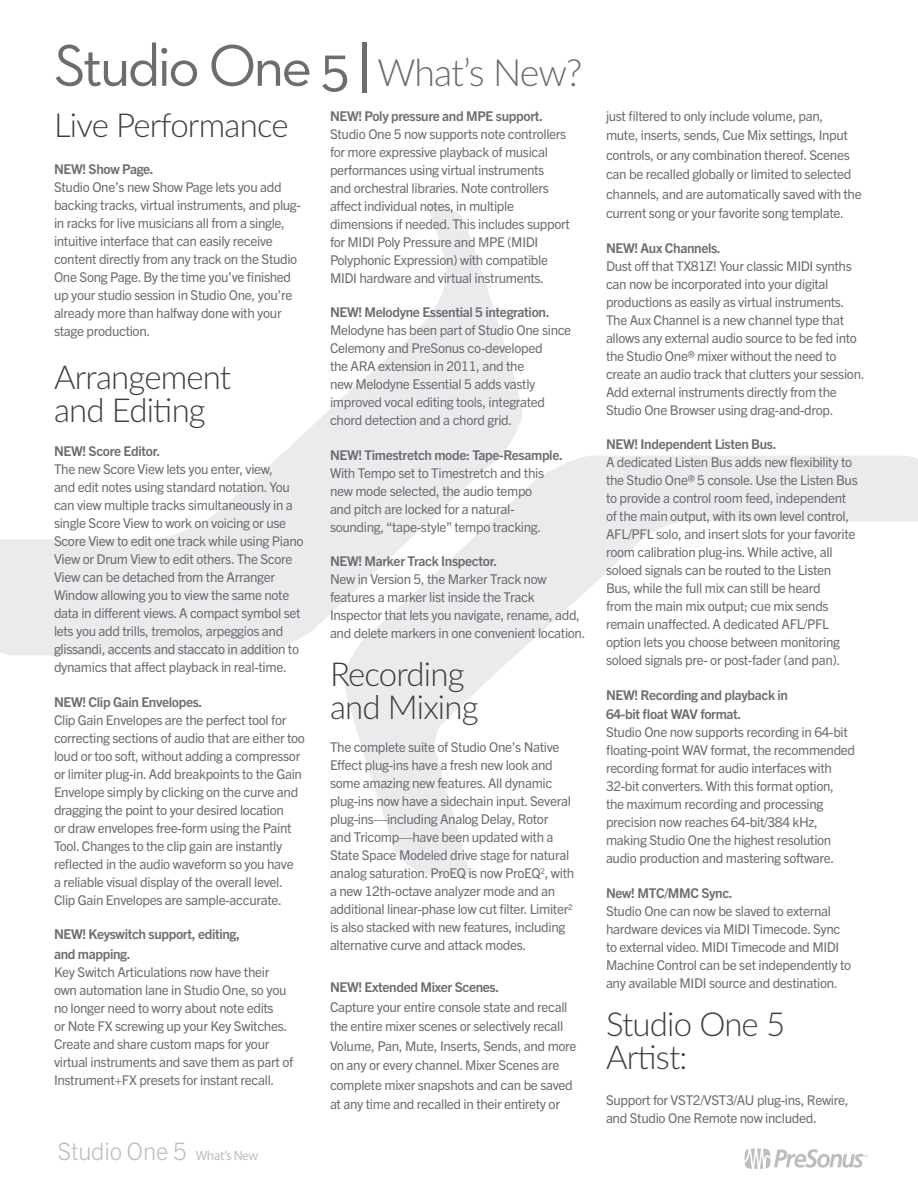
<style>
.page{position:relative;width:918px;height:1188px;background:#fff}
.page>*{position:absolute;margin:0;border:0;box-sizing:border-box;transform-origin:0 0}
.t1{font:60px "Neutraface 2 Text";letter-spacing:-.05em;color:#6c6d70}
.Body_Grey{font:300 33px/33px "Lato";letter-spacing:-.025em;color:#3e3e3f}
.Headline_3_grey{font:300 33px/33px "Lato";letter-spacing:-.025em;color:#3e3e3f}
.t2{font:300 24px "Trade Gothic Next LT Pro";letter-spacing:-.01em;color:#bcbdc0}
.Body_Grey-2{font:13.5px/18px "Trade Gothic Next LT Pro";letter-spacing:-.025em;color:#6c6d70}
.Body_Grey-3{font:700 13.5px/19.5px "Trade Gothic Next LT Pro";letter-spacing:-.025em;color:#6c6d70}
.s1{font-family:"Lato";font-weight:300;font-size:37.5px}
.s2{font-weight:700}
.s3{font-family:"Myriad Pro";font-weight:400;font-size:13.5px}
</style>
<div class="page">
<svg style="left:0;top:203px;width:522px;height:452px"></svg>
<svg style="left:344px;top:456px;width:574px;height:420px"></svg>
<svg style="left:745px;top:1149px;width:122px;height:20px"></svg>
<p class="t1" style="left:54px;top:28px;width:530px">Studio One 5 | <span class="s1">What’s New?</span></p>
<p class="Headline_3_grey" style="left:54px;top:107px;width:236px">Live Performance</p>
<p class="Body_Grey-2" style="left:54px;top:160px;width:249px"><span class="s2">NEW! Show Page.<br></span>Studio One’s new Show Page lets you add backing tracks, virtual instruments, and plug&shy;in racks for live musicians all from a single, intuitive interface that can easily receive content directly from any track on the Studio One Song Page. By the time you’ve finished up your studio session in Studio One, you’re already more than halfway done with your stage production.</p>
<p class="Body_Grey" style="left:54px;top:359px;width:179px">Arrangement and Editing</p>
<p class="Body_Grey-2" style="left:54px;top:442px;width:251px"><span class="s2">NEW! Score Editor.<br></span>The new Score View lets you enter, view,<br>and edit notes using standard notation. You can view multiple tracks simultaneously in a single Score View to work on voicing or use Score View to edit one track while using Piano View or Drum View to edit others. The Score View can be detached from the Arranger Window allowing you to view the same note data in different views. A compact symbol set lets you add trills, tremolos, arpeggios and glissandi, accents and staccato in addition to dynamics that affect playback in real-time.</p>
<p class="Body_Grey-2" style="left:54px;top:692px;width:252px"><span class="s2">NEW! Clip Gain Envelopes.<br></span>Clip Gain Envelopes are the perfect tool for correcting sections of audio that are either too loud or too soft, without adding a compressor or limiter plug-in. Add breakpoints to the Gain Envelope simply by clicking on the curve and dragging the point to your desired location<br>or draw envelopes free-form using the Paint Tool. Changes to the clip gain are instantly reflected in the audio waveform so you have<br>a reliable visual display of the overall level.<br>Clip Gain Envelopes are sample-accurate.</p>
<p class="Body_Grey-3" style="left:54px;top:924px;width:187px">NEW! Keyswitch support, editing, and mapping.</p>
<p class="Body_Grey-2" style="left:54px;top:962px;width:241px">Key Switch Articulations now have their own automation lane in Studio One, so you no longer need to worry about note edits<br>or Note FX screwing up your Key Switches.<br>Create and share custom maps for your virtual instruments and save them as part of Instrument+FX presets for instant recall.</p>
<h3 class="t2" style="left:58px;top:1134px;width:202px">Studio One 5 <span class="s3">What’s New</span></h3>
<p class="Body_Grey-2" style="left:330px;top:106px;width:242px"><span class="s2">NEW! Poly pressure and MPE support.<br></span>Studio One 5 now supports note controllers for more expressive playback of musical performances using virtual instruments<br>and orchestral libraries. Note controllers affect individual notes, in multiple dimensions if needed. This includes support for MIDI Poly Pressure and MPE (MIDI Polyphonic Expression) with compatible MIDI hardware and virtual instruments.</p>
<p class="Body_Grey-2" style="left:330px;top:302px;width:243px"><span class="s2">NEW! Melodyne Essential 5 integration.<br></span>Melodyne has been part of Studio One since Celemony and PreSonus co-developed<br>the ARA extension in 2011, and the<br>new Melodyne Essential 5 adds vastly improved vocal editing tools, integrated chord detection and a chord grid.</p>
<p class="Body_Grey-2" style="left:330px;top:445px;width:234px"><span class="s2">NEW! Timestretch mode: Tape-Resample.<br></span>With Tempo set to Timestretch and this new mode selected, the audio tempo<br>and pitch are locked for a natural&shy;sounding, “tape-style” tempo tracking.</p>
<p class="Body_Grey-2" style="left:330px;top:551px;width:257px"><span class="s2">NEW! Marker Track Inspector.<br></span>New in Version 5, the Marker Track now features a marker list inside the Track Inspector that lets you navigate, rename, add, and delete markers in one convenient location.</p>
<p class="Body_Grey" style="left:330px;top:657px;width:150px">Recording and Mixing</p>
<p class="Body_Grey-2" style="left:330px;top:737px;width:246px">The complete suite of Studio One’s Native Effect plug-ins have a fresh new look and some amazing new features. All dynamic plug-ins now have a sidechain input. Several plug-ins—including Analog Delay, Rotor<br>and Tricomp—have been updated with a State Space Modeled drive stage for natural analog saturation. ProEQ is now ProEQ<sup>2</sup>, with a new 12th-octave analyzer mode and an additional linear-phase low cut filter. Limiter<sup>2 </sup>is also stacked with new features, including alternative curve and attack modes.</p>
<p class="Body_Grey-2" style="left:330px;top:977px;width:248px;line-height:19.5px"><span class="s2">NEW! Extended Mixer Scenes.<br></span>Capture your entire console state and recall the entire mixer scenes or selectively recall Volume, Pan, Mute, Inserts, Sends, and more on any or every channel. Mixer Scenes are complete mixer snapshots and can be saved at any time and recalled in their entirety or</p>
<p class="Body_Grey-2" style="left:606px;top:105px;width:257px;line-height:19.5px">just filtered to only include volume, pan,<br>mute, inserts, sends, Cue Mix settings, Input controls, or any combination thereof. Scenes can be recalled globally or limited to selected channels, and are automatically saved with the current song or your favorite song template.</p>
<p class="Body_Grey-2" style="left:606px;top:238px;width:260px"><span class="s2">NEW! Aux Channels.<br></span>Dust off that TX81Z! Your classic MIDI synths can now be incorporated into your digital productions as easily as virtual instruments.<br>The Aux Channel is a new channel type that allows any external audio source to be fed into the Studio One® mixer without the need to create an audio track that clutters your session.<br>Add external instruments directly from the Studio One Browser using drag-and-drop.</p>
<p class="Body_Grey-2" style="left:606px;top:434px;width:253px"><span class="s2">NEW! Independent Listen Bus.<br></span>A dedicated Listen Bus adds new flexibility to the Studio One® 5 console. Use the Listen Bus to provide a control room feed, independent of the main output, with its own level control, AFL/PFL solo, and insert slots for your favorite room calibration plug-ins. While active, all soloed signals can be routed to the Listen Bus, while the full mix can still be heard<br>from the main mix output; cue mix sends remain unaffected. A dedicated AFL/PFL option lets you choose between monitoring soloed signals pre- or post-fader (and pan).</p>
<p class="Body_Grey-3" style="left:606px;top:684px;width:183px">NEW! Recording and playback in<br>64-bit float WAV format.</p>
<p class="Body_Grey-2" style="left:606px;top:722px;width:251px">Studio One now supports recording in 64-bit floating-point WAV format, the recommended recording format for audio interfaces with 32-bit converters. With this format option, the maximum recording and processing precision now reaches 64-bit/384 kHz, making Studio One the highest resolution audio production and mastering software.</p>
<p class="Body_Grey-2" style="left:606px;top:883px;width:247px"><span class="s2">New! MTC/MMC Sync.<br></span>Studio One can now be slaved to external hardware devices via MIDI Timecode. Sync to external video. MIDI Timecode and MIDI Machine Control can be set independently to any available MIDI source and destination.</p>
<p class="Headline_3_grey" style="left:606px;top:1006px;width:181px">Studio One 5<br>Artist:</p>
<p class="Body_Grey-2" style="left:606px;top:1090px;width:244px">Support for VST2/VST3/AU plug-ins, Rewire, and Studio One Remote now included.</p>
</div>
